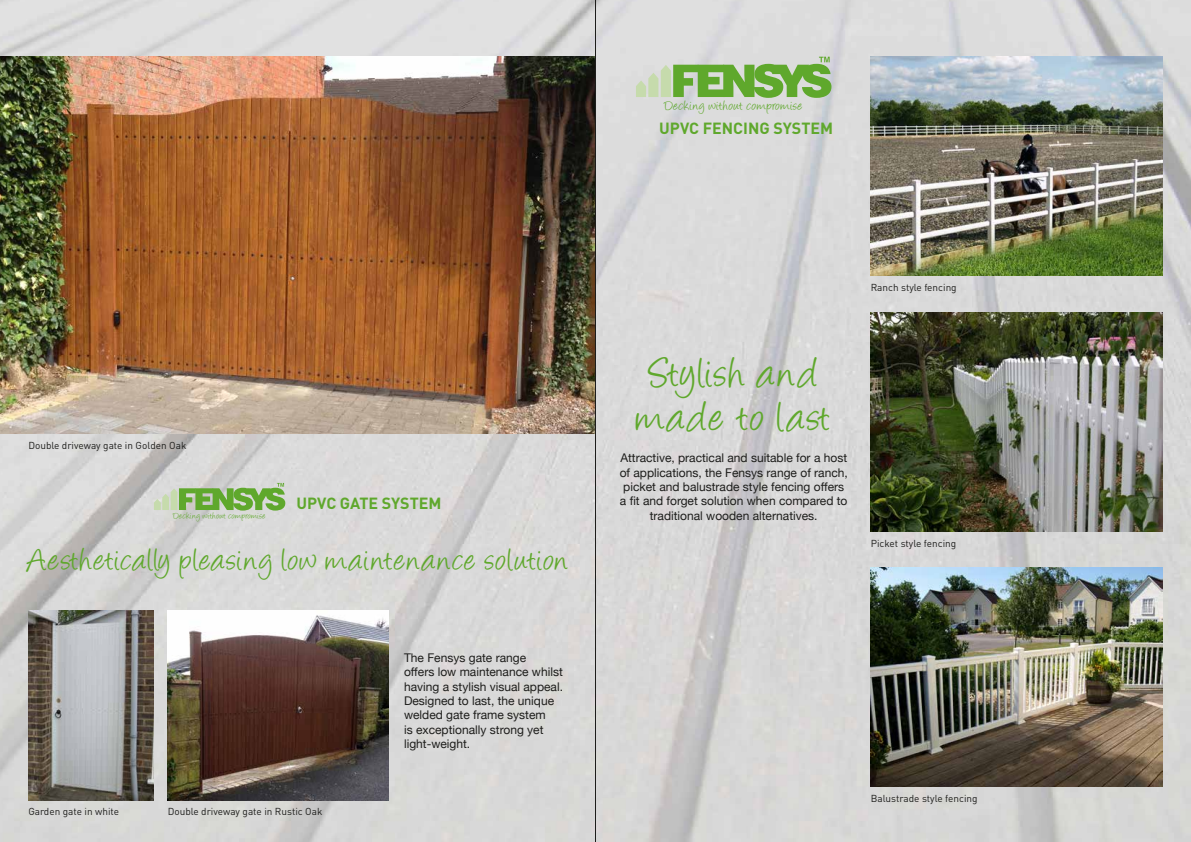
<style>
.page{position:relative;width:1191px;height:842px;background:#fff}
.page>*{position:absolute;margin:0;border:0;box-sizing:border-box;transform-origin:0 0}
.t1{font:48px/43.7px "Angelina";letter-spacing:.04em;color:#5fa82c}
.t2{font:36px "Angelina";letter-spacing:.035em;color:#5fa82c}
.t3{font:700 16px "DIN";color:#5fa82c}
.t4{font:15.3px "Angelina";letter-spacing:.035em;color:#5fa82c}
.t5{font:12px/14.4px "Helvetica Neue";color:#1d1d1b}
.t6{font:10.3px "Angelina";letter-spacing:.035em;color:#5fa82c}
.t7{font:10px "DIN";color:#1d1d1b}
</style>
<div class="page">
<img style="left:0;top:0;width:1191px;height:842px">
<img style="left:0;top:57px;width:595px;height:377px">
<img style="left:28px;top:611px;width:125px;height:189px">
<img style="left:167px;top:611px;width:221px;height:189px">
<svg style="left:154px;top:483px;width:131px;height:28px;background:#9cc081"></svg>
<img style="left:870px;top:57px;width:292px;height:219px">
<img style="left:870px;top:312px;width:292px;height:219px">
<img style="left:870px;top:568px;width:292px;height:219px">
<svg style="left:636px;top:57px;width:195px;height:41px;background:#9dc283"></svg>
<hr style="left:595px;top:0;width:1px;height:842px;background:#1d1d1b">
<p class="t4" style="left:664px;top:99px;width:139px">Decking without compromise</p>
<h3 class="t3" style="left:659px;top:118px;width:175px">UPVC FENCING SYSTEM</h3>
<p class="t7" style="left:28px;top:439px;width:159px">Double driveway gate in Golden Oak</p>
<p class="t6" style="left:173px;top:511px;width:94px">Decking without compromise</p>
<h3 class="t3" style="left:296px;top:493px;width:147px">UPVC GATE SYSTEM</h3>
<h2 class="t2" style="left:28px;top:545px;width:542px">Aesthetically pleasing low maintenance solution</h2>
<p class="t7" style="left:28px;top:805px;width:92px">Garden gate in white</p>
<p class="t7" style="left:168px;top:805px;width:156px">Double driveway gate in Rustic Oak</p>
<p class="t5" style="left:404px;top:651px;width:160px">The Fensys gate range<br>offers low maintenance whilst having a stylish visual appeal.<br>Designed to last, the unique welded gate frame system<br>is exceptionally strong yet light-weight.</p>
<p class="t7" style="left:870px;top:281px;width:87px">Ranch style fencing</p>
<h1 class="t1" style="left:637px;top:356px;width:194px">Stylish and made to last</h1>
<p class="t5" style="left:619px;top:451px;width:230px;text-align:center">Attractive, practical and suitable for a host of applications, the Fensys range of ranch, picket and balustrade style fencing offers a fit and forget solution when compared to traditional wooden alternatives.</p>
<p class="t7" style="left:870px;top:537px;width:87px">Picket style fencing</p>
<p class="t7" style="left:870px;top:792px;width:108px">Balustrade style fencing</p>
</div>
